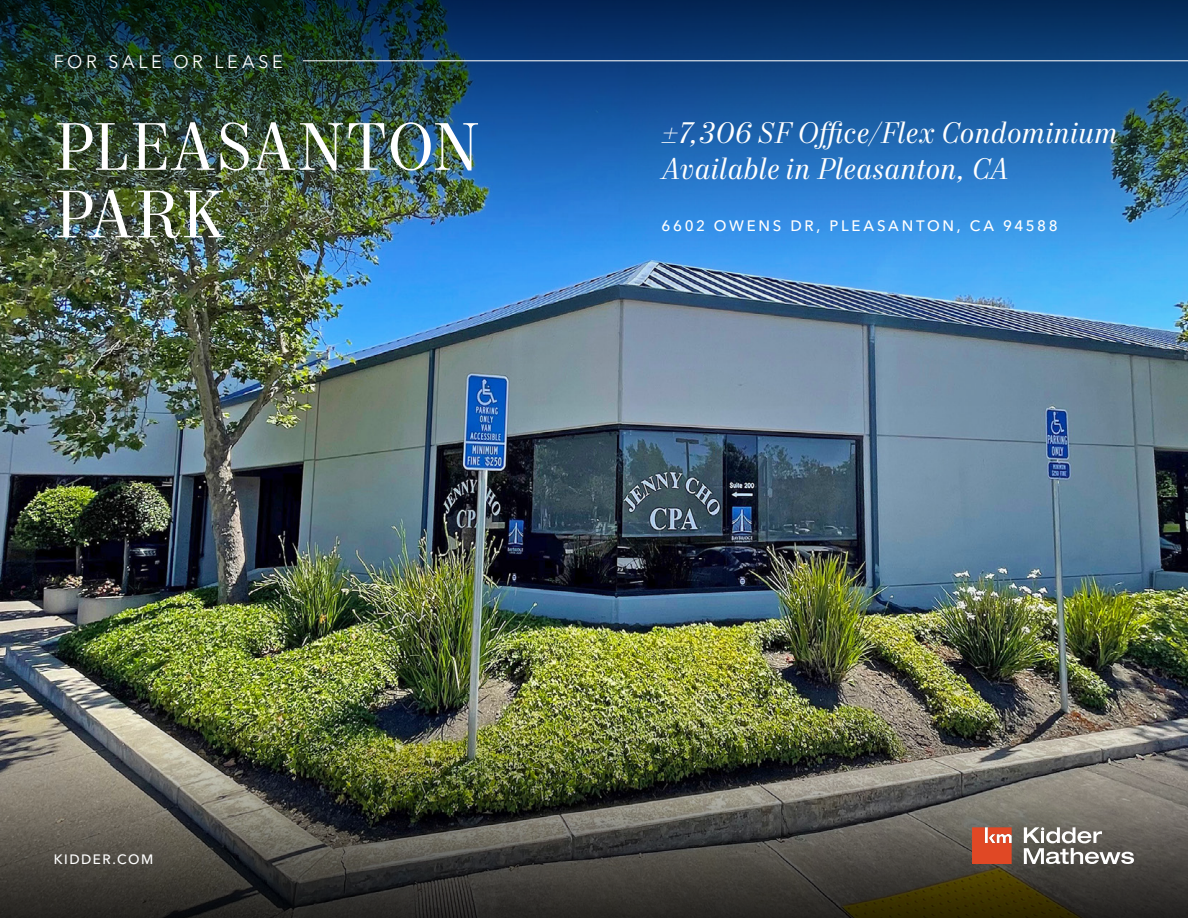
<style>
.page{position:relative;width:1188px;height:918px;background:#fff}
.page>*{position:absolute;margin:0;border:0;box-sizing:border-box;transform-origin:0 0}
.Headline_-_Level_1_-_White_2023{font:67.5px/67.5px "Mort Modern 08";color:#fff}
.Callout_Text_-_Italics_-_White_2023{font:italic 30px/36px "Mort Modern 08";letter-spacing:.005em;color:#fff}
.Section_Identifier_-_White_2023{font:18px "Avenir Next LT Pro";letter-spacing:.2em;color:#fff}
.Property_Address_-_White_2023{font:500 15px "Avenir Next LT Pro";letter-spacing:.18em;color:#fff}
.KM_URL_-_White_2023{font:500 13.5px "Avenir Next LT Pro";letter-spacing:.11em;color:#fff}
</style>
<div class="page">
<img style="left:0;top:500px;width:1188px;height:207px">
<img style="left:0;top:707px;width:1188px;height:97px">
<img style="left:0;top:258px;width:1188px;height:242px">
<img style="left:0;top:0;width:1188px;height:258px">
<svg style="left:0;top:804px;width:1188px;height:114px;background:#44413a"></svg>
<svg style="left:1024px;top:827px;width:110px;height:37px"></svg>
<svg style="left:972px;top:827px;width:40px;height:37px"></svg>
<hr style="left:303px;top:60px;width:885px;height:1px;background:#fff">
<p class="Section_Identifier_-_White_2023" style="left:54px;top:51px;width:231px">FOR SALE OR LEASE</p>
<p class="Headline_-_Level_1_-_White_2023" style="left:54px;top:117px;width:428px">PLEASANTON<br>PARK</p>
<p class="Callout_Text_-_Italics_-_White_2023" style="left:662px;top:116px;width:458px">±7,306 SF Office/Flex Condominium<br>Available in Pleasanton, CA</p>
<p class="Property_Address_-_White_2023" style="left:662px;top:217px;width:398px">6602 OWENS DR, PLEASANTON, CA 94588</p>
<p class="KM_URL_-_White_2023" style="left:54px;top:851px;width:101px">KIDDER.COM</p>
</div>
